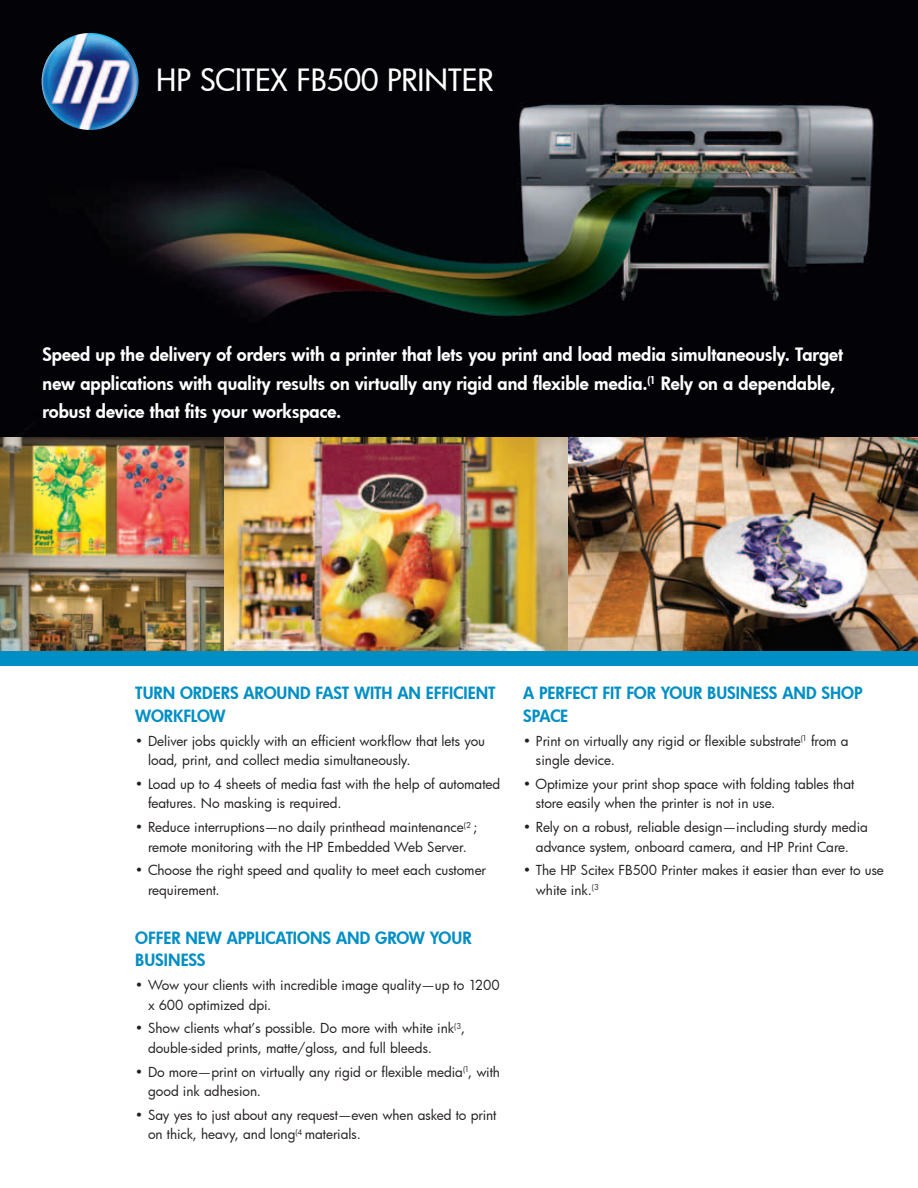
<style>
.page{position:relative;width:918px;height:1188px;background:#fff}
.page>*{position:absolute;margin:0;border:0;box-sizing:border-box;transform-origin:0 0}
.t1{font:30px "Futura Md";color:#fff}
.t2{font:18px/28.5px "Futura Hv";color:#fff}
.t3{font:16.5px/22.5px "Futura Hv";color:#008fc5}
.t4{font:13.5px/19.5px "Futura Bk";color:#231f20}
</style>
<div class="page">
<img style="left:0;top:0;width:918px;height:438px">
<img style="left:0;top:438px;width:224px;height:214px">
<img style="left:224px;top:438px;width:694px;height:214px">
<img style="left:42px;top:33px;width:97px;height:97px;border-radius:48px">
<div style="left:0;top:652px;width:918px;height:14px;background:#008fc5"></div>
<h1 class="t1" style="left:156px;top:59px;width:339px">HP SCITEX FB500 PRINTER</h1>
<p class="t2" style="left:43px;top:340px;width:802px">Speed up the delivery of orders with a printer that lets you print and load media simultaneously. Target new applications with quality results on virtually any rigid and flexible media.<sup>(1</sup> Rely on a dependable, robust device that fits your workspace.</p>
<p class="t3" style="left:135px;top:682px;width:359px">Turn orders around fast with an efficient workflow</p>
<p class="t4" style="left:148px;top:731px;width:339px;text-indent:-13px">• Deliver jobs quickly with an efficient workflow that lets you load, print, and collect media simultaneously.</p>
<p class="t4" style="left:148px;top:774px;width:354px;text-indent:-13px">• Load up to 4 sheets of media fast with the help of automated features. No masking is required.</p>
<p class="t4" style="left:135px;top:817px;width:344px;text-align:center">• Reduce interruptions—no daily printhead maintenance<sup>(2</sup> ; remote monitoring with the HP Embedded Web Server.</p>
<p class="t4" style="left:148px;top:860px;width:340px;text-indent:-13px">• Choose the right speed and quality to meet each customer requirement.</p>
<p class="t3" style="left:135px;top:926px;width:335px">Offer new applications and grow your business</p>
<p class="t4" style="left:148px;top:975px;width:353px;text-indent:-13px">• Wow your clients with incredible image quality—up to 1200 x 600 optimized dpi.</p>
<p class="t4" style="left:148px;top:1018px;width:319px;text-indent:-13px">• Show clients what’s possible. Do more with white ink<sup>(3</sup>, double-sided prints, matte/gloss, and full bleeds.</p>
<p class="t4" style="left:148px;top:1062px;width:354px;text-indent:-13px">• Do more—print on virtually any rigid or flexible media<sup>(1</sup>, with good ink adhesion.</p>
<p class="t4" style="left:148px;top:1105px;width:350px;text-indent:-13px">• Say yes to just about any request—even when asked to print on thick, heavy, and long<sup>(4</sup> materials.</p>
<p class="t3" style="left:523px;top:682px;width:341px">A perfect fit for your business and shop space</p>
<p class="t4" style="left:536px;top:731px;width:314px;text-indent:-13px">• Print on virtually any rigid or flexible substrate<sup>(1</sup> from a single device.</p>
<p class="t4" style="left:536px;top:774px;width:320px;text-indent:-13px">• Optimize your print shop space with folding tables that store easily when the printer is not in use.</p>
<p class="t4" style="left:523px;top:817px;width:346px;text-align:center">• Rely on a robust, reliable design—including sturdy media advance system, onboard camera, and HP Print Care.</p>
<p class="t4" style="left:536px;top:860px;width:349px;text-indent:-13px">• The HP Scitex FB500 Printer makes it easier than ever to use white ink.<sup>(3</sup></p>
</div>
